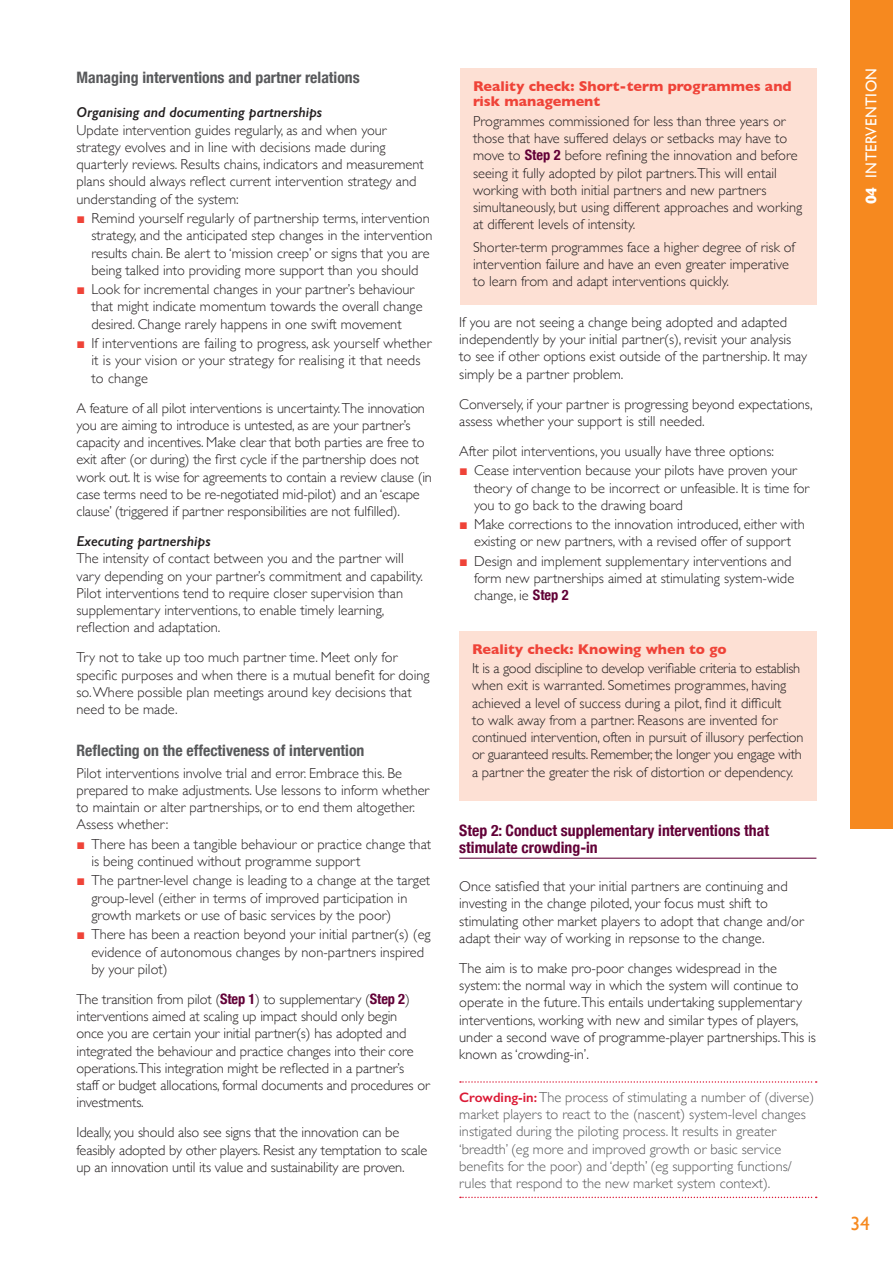
<style>
.page{position:relative;width:893px;height:1263px;background:#fff}
.page>*{position:absolute;margin:0;border:0;box-sizing:border-box;transform-origin:0 0}
.t1{font:19.5px "Gill Sans";color:#f6891f}
.t2{font:700 condensed 15.75px "Helvetica Neue";color:#58595b}
.t3{font:700 condensed 15.75px/16.5px "Helvetica Neue";color:#620037}
.t4{font:15.75px "Gill Sans";letter-spacing:.03em;color:#fff;scale:.95 1}
.t5{font:300 14.4px/17.2px "Gill Sans";color:#231f20}
.t6{font:300 14.4px/17.2px "Gill Sans";color:#58595b}
.t7{font:700 14.4px/15.8px "Gill Sans";color:#ef4338}
.t8{font:italic 600 14.4px "Gill Sans";color:#231f20}
.s1{font-family:"Arial";font-weight:700;color:#ef4338}
.s2{font-family:"Helvetica Neue";font-weight:700;font-stretch:condensed;color:#620037}
.s3{font-weight:600;font-size:13.8px;color:#db1935}
.s4{font-weight:700}
</style>
<div class="page">
<div style="left:850px;top:0;width:43px;height:829px;background:#f6891f"></div>
<hr style="left:459px;top:858px;width:357px;height:1px;background:#620037">
<svg style="left:460px;top:1081px;width:357px;height:2px"></svg>
<svg style="left:460px;top:1196px;width:357px;height:2px"></svg>
<div style="left:459px;top:631px;width:357px;height:170px;background:#fde0d4"></div>
<div style="left:460px;top:68px;width:356px;height:236px;background:#fde0d4"></div>
<p class="t2" style="left:77px;top:72px;width:285px">Managing interventions and partner relations</p>
<p class="t8" style="left:77px;top:104px;width:247px">Organising and documenting partnerships</p>
<p class="t5" style="left:77px;top:122px;width:349px">Update intervention guides regularly, as and when your strategy evolves and in line with decisions made during quarterly reviews. Results chains, indicators and measurement plans should always reflect current intervention strategy and understanding of the system:</p>
<p class="t5" style="left:91px;top:211px;width:342px;text-indent:-15px"><span class="s1">■</span> Remind yourself regularly of partnership terms, intervention strategy, and the anticipated step changes in the intervention results chain. Be alert to ‘mission creep’ or signs that you are being talked into providing more support than you should</p>
<p class="t5" style="left:91px;top:282px;width:333px;text-indent:-15px"><span class="s1">■</span> Look for incremental changes in your partner’s behaviour that might indicate momentum towards the overall change desired. Change rarely happens in one swift movement</p>
<p class="t5" style="left:91px;top:336px;width:342px;text-indent:-15px"><span class="s1">■</span> If interventions are failing to progress, ask yourself whether it is your vision or your strategy for realising it that needs to change</p>
<p class="t5" style="left:77px;top:400px;width:357px">A feature of all pilot interventions is uncertainty. The innovation you are aiming to introduce is untested, as are your partner’s capacity and incentives. Make clear that both parties are free to exit after (or during) the first cycle if the partnership does not work out. It is wise for agreements to contain a review clause (in case terms need to be re-negotiated mid-pilot) and an ‘escape clause’ (triggered if partner responsibilities are not fulfilled).</p>
<p class="t8" style="left:77px;top:533px;width:136px">Executing partnerships</p>
<p class="t5" style="left:77px;top:551px;width:348px">The intensity of contact between you and the partner will vary depending on your partner’s commitment and capability.<br>Pilot interventions tend to require closer supervision than supplementary interventions, to enable timely learning, reflection and adaptation.</p>
<p class="t5" style="left:77px;top:650px;width:355px">Try not to take up too much partner time. Meet only for specific purposes and when there is a mutual benefit for doing so. Where possible plan meetings around key decisions that need to be made.</p>
<p class="t2" style="left:77px;top:737px;width:289px">Reflecting on the effectiveness of intervention</p>
<p class="t5" style="left:77px;top:765px;width:354px">Pilot interventions involve trial and error. Embrace this. Be prepared to make adjustments. Use lessons to inform whether to maintain or alter partnerships, or to end them altogether.<br>Assess whether:</p>
<p class="t5" style="left:91px;top:836px;width:341px;text-indent:-15px"><span class="s1">■</span> There has been a tangible behaviour or practice change that is being continued without programme support</p>
<p class="t5" style="left:91px;top:873px;width:340px;text-indent:-15px"><span class="s1">■</span> The partner-level change is leading to a change at the target group-level (either in terms of improved participation in growth markets or use of basic services by the poor)</p>
<p class="t5" style="left:91px;top:927px;width:341px;text-indent:-15px"><span class="s1">■</span> There has been a reaction beyond your initial partner(s) (eg evidence of autonomous changes by non-partners inspired by your pilot)</p>
<p class="t5" style="left:77px;top:991px;width:355px">The transition from pilot (<span class="s2">Step 1</span>) to supplementary (<span class="s2">Step 2</span>) interventions aimed at scaling up impact should only begin<br>once you are certain your initial partner(s) has adopted and integrated the behaviour and practice changes into their core operations.This integration might be reflected in a partner’s staff or budget allocations, formal documents and procedures or investments.</p>
<p class="t5" style="left:77px;top:1125px;width:352px">Ideally, you should also see signs that the innovation can be feasibly adopted by other players. Resist any temptation to scale up an innovation until its value and sustainability are proven.</p>
<p class="t7" style="left:473px;top:79px;width:320px">Reality check: Short-term programmes and risk management</p>
<p class="t5" style="left:473px;top:113px;width:331px">Programmes commissioned for less than three years or those that have suffered delays or setbacks may have to move to <span class="s2">Step 2</span> before refining the innovation and before seeing it fully adopted by pilot partners.This will entail working with both initial partners and new partners simultaneously, but using different approaches and working at different levels of intensity.</p>
<p class="t5" style="left:473px;top:239px;width:324px">Shorter-term programmes face a higher degree of risk of intervention failure and have an even greater imperative to learn from and adapt interventions quickly.</p>
<p class="t5" style="left:459px;top:314px;width:349px">If you are not seeing a change being adopted and adapted independently by your initial partner(s), revisit your analysis<br>to see if other options exist outside of the partnership. It may simply be a partner problem.</p>
<p class="t5" style="left:459px;top:396px;width:355px">Conversely, if your partner is progressing beyond expectations, assess whether your support is still needed.</p>
<p class="t5" style="left:459px;top:442px;width:316px">After pilot interventions, you usually have three options:</p>
<p class="t5" style="left:474px;top:463px;width:337px;text-indent:-15px"><span class="s1">■</span> Cease intervention because your pilots have proven your theory of change to be incorrect or unfeasible. It is time for you to go back to the drawing board</p>
<p class="t5" style="left:459px;top:517px;width:347px;text-align:center"><span class="s1">■</span> Make corrections to the innovation introduced, either with existing or new partners, with a revised offer of support</p>
<p class="t5" style="left:474px;top:553px;width:322px;text-indent:-15px"><span class="s1">■</span> Design and implement supplementary interventions and form new partnerships aimed at stimulating system-wide change, ie <span class="s2">Step 2</span></p>
<p class="t7" style="left:472px;top:642px;width:256px">Reality check: Knowing when to go</p>
<p class="t5" style="left:472px;top:659px;width:333px">It is a good discipline to develop verifiable criteria to establish when exit is warranted. Sometimes programmes, having achieved a level of success during a pilot, find it difficult<br>to walk away from a partner. Reasons are invented for continued intervention, often in pursuit of illusory perfection or guaranteed results. Remember, the longer you engage with a partner the greater the risk of distortion or dependency.</p>
<p class="t3" style="left:459px;top:821px;width:311px">Step 2: Conduct supplementary interventions that stimulate crowding-in</p>
<p class="t5" style="left:459px;top:877px;width:346px">Once satisfied that your initial partners are continuing and investing in the change piloted, your focus must shift to stimulating other market players to adopt that change and/or adapt their way of working in repsonse to the change.</p>
<p class="t5" style="left:459px;top:960px;width:358px">The aim is to make pro-poor changes widespread in the system: the normal way in which the system will continue to operate in the future.This entails undertaking supplementary interventions, working with new and similar types of players, under a second wave of programme-player partnerships.This is known as ‘crowding-in’.</p>
<p class="t6" style="left:459px;top:1089px;width:356px"><span class="s3">Crowding-in:</span> The process of stimulating a number of (diverse) market players to react to the (nascent) system-level changes instigated during the piloting process. It results in greater ‘breadth’ (eg more and improved growth or basic service benefits for the poor) and ‘depth’ (eg supporting functions/ rules that respond to the new market system context).</p>
<p class="t4" style="left:862px;top:204px;width:145px;rotate:-90deg"><span class="s4">04</span> INTERVENTION</p>
<h1 class="t1" style="left:850px;top:1211px;width:21px">34</h1>
</div>
